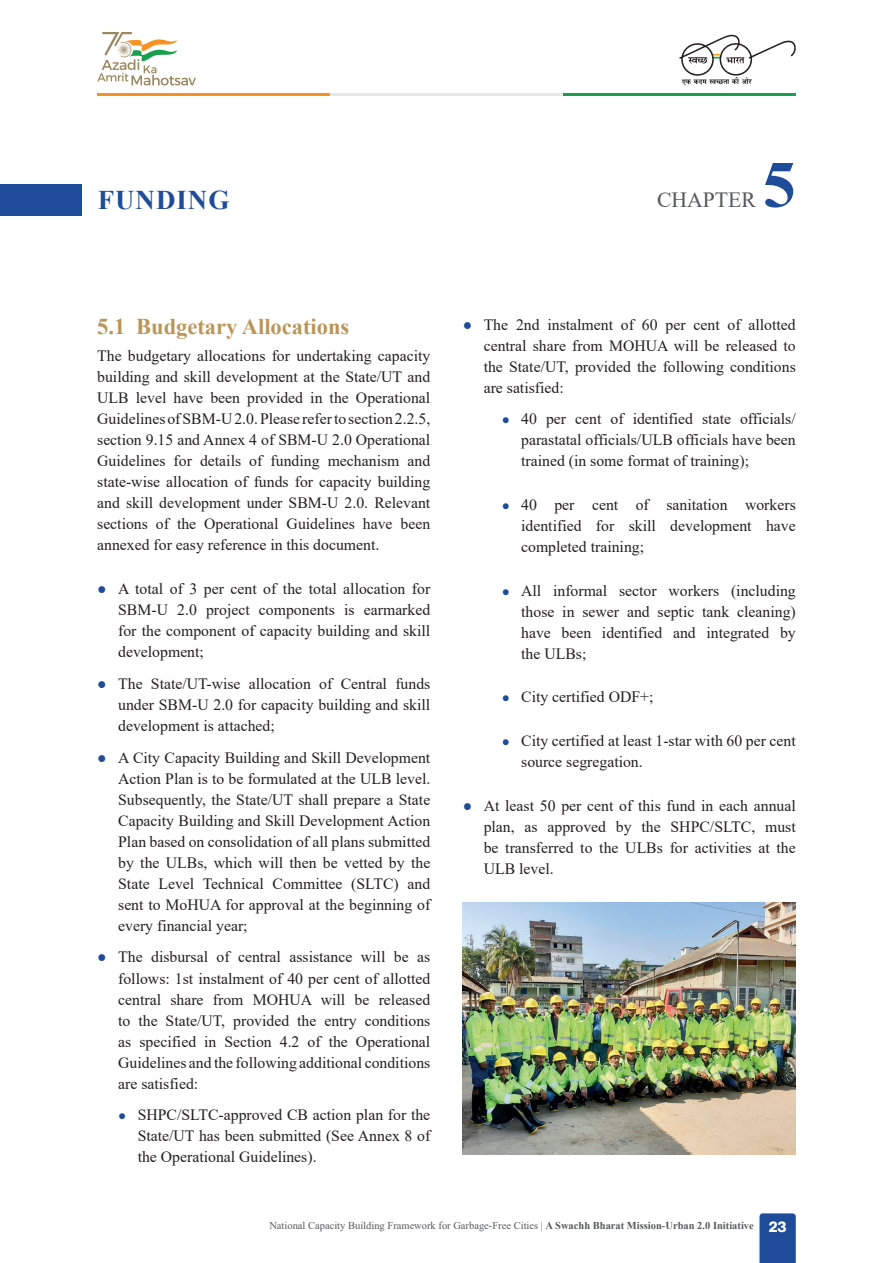
<style>
.page{position:relative;width:893px;height:1263px;background:#fff}
.page>*{position:absolute;margin:0;border:0;box-sizing:border-box;transform-origin:0 0}
.t1{font:700 65.85px "Times New Roman";color:#1e4c99}
.t2{font:700 27px "Times New Roman";letter-spacing:.035em;color:#1e4c99}
.t3{font:700 22.5px "Times New Roman";color:#bb9557}
.t4{font:21.75px "Times New Roman";color:#57585a}
.t5{font:15.75px/21px "Times New Roman";color:#231f20;text-align:justify}
.t6{font:10.5px "Times New Roman";color:#57585a}
.s1{color:#1e4c99}
.s2{font-size:13.5px;color:#1e4c99}
.s3{font-weight:700}
.s4{font-family:"Neue Montreal";font-weight:700;font-size:15px;color:#fff}
</style>
<div class="page">
<svg style="left:759px;top:1213px;width:37px;height:50px;background:#24519c"></svg>
<svg style="left:97px;top:32px;width:99px;height:53px"></svg>
<svg style="left:679px;top:35px;width:117px;height:51px"></svg>
<hr style="left:97px;top:93px;width:233px;height:3px;background:#f59223">
<hr style="left:330px;top:93px;width:233px;height:3px;background:#e6e7e9">
<hr style="left:563px;top:93px;width:233px;height:3px;background:#16a04c">
<img style="left:463px;top:902px;width:333px;height:253px">
<div style="left:0;top:184px;width:82px;height:32px;background:#1e4c99"></div>
<h2 class="t2" style="left:98px;top:185px;width:133px">FUNDING</h2>
<h3 class="t4" style="left:657px;top:187px;width:100px">CHAPTER</h3>
<h1 class="t1" style="left:763px;top:148px;width:34px">5</h1>
<h3 class="t3" style="left:97px;top:314px;width:254px">5.1 Budgetary Allocations</h3>
<p class="t5" style="left:97px;top:345px;width:335px">The budgetary allocations for undertaking capacity building and skill development at the State/UT and ULB level have been provided in the Operational Guidelines of SBM-U 2.0. Please refer to section 2.2.5, section 9.15 and Annex 4 of SBM-U 2.0 Operational Guidelines for details of funding mechanism and state-wise allocation of funds for capacity building and skill development under SBM-U 2.0. Relevant sections of the Operational Guidelines have been annexed for easy reference in this document.</p>
<p class="t5" style="left:118px;top:578px;width:314px;text-indent:-21px"><span class="s1">●</span> A total of 3 per cent of the total allocation for SBM-U 2.0 project components is earmarked for the component of capacity building and skill development;</p>
<p class="t5" style="left:118px;top:673px;width:314px;text-indent:-21px"><span class="s1">●</span> The State/UT-wise allocation of Central funds under SBM-U 2.0 for capacity building and skill development is attached;</p>
<p class="t5" style="left:118px;top:747px;width:314px;text-indent:-21px"><span class="s1">●</span> A City Capacity Building and Skill Development Action Plan is to be formulated at the ULB level.<br>Subsequently, the State/UT shall prepare a State Capacity Building and Skill Development Action Plan based on consolidation of all plans submitted by the ULBs, which will then be vetted by the State Level Technical Committee (SLTC) and sent to MoHUA for approval at the beginning of every financial year;</p>
<p class="t5" style="left:118px;top:947px;width:314px;text-indent:-21px"><span class="s1">●</span> The disbursal of central assistance will be as follows: 1st instalment of 40 per cent of allotted central share from MOHUA will be released to the State/UT, provided the entry conditions as specified in Section 4.2 of the Operational Guidelines and the following additional conditions are satisfied:</p>
<p class="t5" style="left:138px;top:1104px;width:294px;text-indent:-20px"><span class="s2">●</span> SHPC/SLTC-approved CB action plan for the State/UT has been submitted (See Annex 8 of the Operational Guidelines).</p>
<p class="t5" style="left:484px;top:314px;width:314px;text-indent:-21px"><span class="s1">●</span> The 2nd instalment of 60 per cent of allotted central share from MOHUA will be released to the State/UT, provided the following conditions are satisfied:</p>
<p class="t5" style="left:521px;top:408px;width:276px;text-indent:-20px"><span class="s2">●</span> 40 per cent of identified state officials/ parastatal officials/ULB officials have been trained (in some format of training);</p>
<p class="t5" style="left:521px;top:494px;width:276px;text-indent:-20px"><span class="s2">●</span> 40 per cent of sanitation workers identified for skill development have completed training;</p>
<p class="t5" style="left:521px;top:580px;width:276px;text-indent:-20px"><span class="s2">●</span> All informal sector workers (including those in sewer and septic tank cleaning) have been identified and integrated by the ULBs;</p>
<p class="t5" style="left:502px;top:687px;width:153px"><span class="s2">●</span> City certified ODF+;</p>
<p class="t5" style="left:521px;top:730px;width:276px;text-indent:-20px"><span class="s2">●</span> City certified at least 1-star with 60 per cent source segregation.</p>
<p class="t5" style="left:484px;top:795px;width:314px;text-indent:-21px"><span class="s1">●</span> At least 50 per cent of this fund in each annual plan, as approved by the SHPC/SLTC, must be transferred to the ULBs for activities at the ULB level.</p>
<p class="t6" style="left:269px;top:1220px;width:519px">National Capacity Building Framework for Garbage-Free Cities | <span class="s3">A Swachh Bharat Mission-Urban 2.0 Initiative</span> <span class="s4">23</span></p>
</div>
